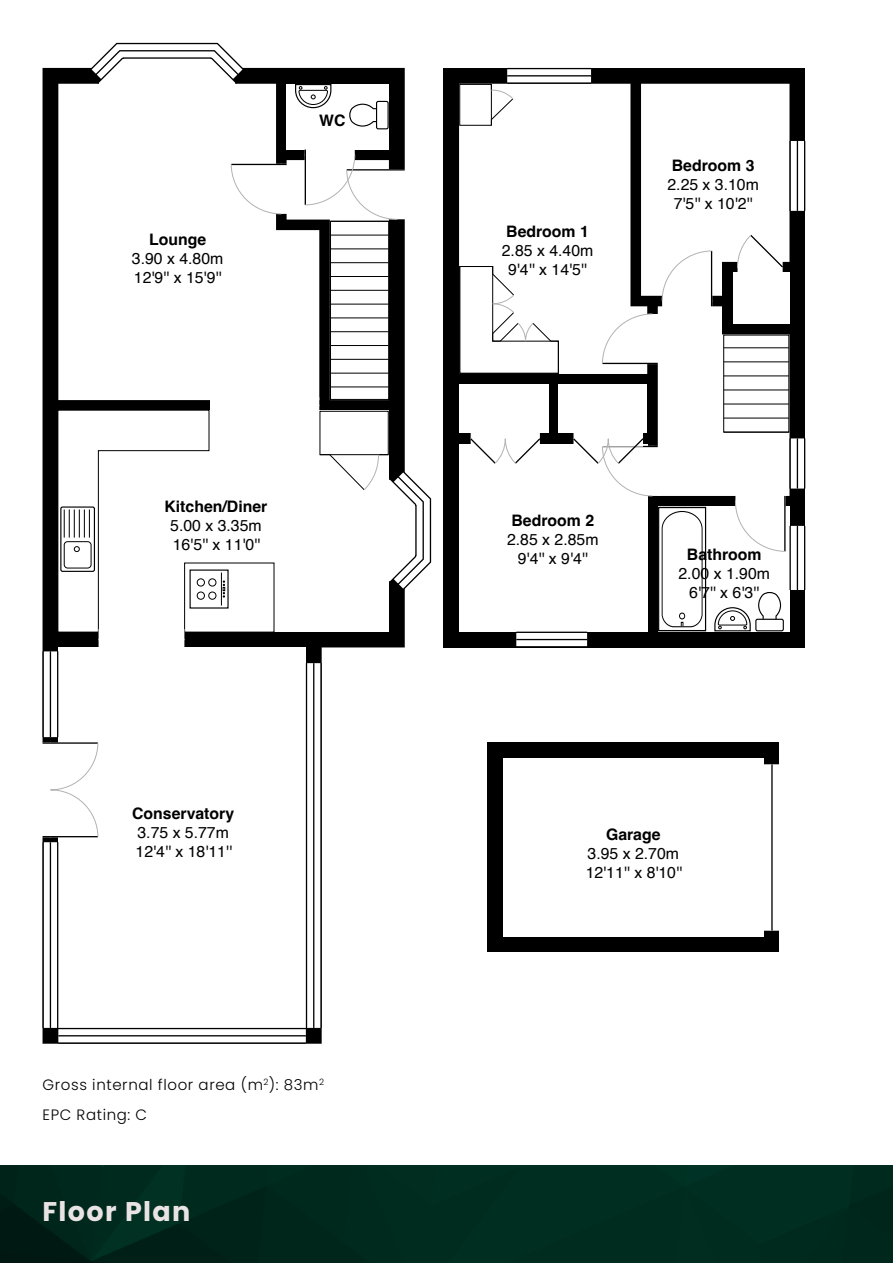
<style>
.page{position:relative;width:893px;height:1263px;background:#fff}
.page>*{position:absolute;margin:0;border:0;box-sizing:border-box;transform-origin:0 0}
.t1{font:700 27px "Poppins";letter-spacing:.05em;color:#e9e4e3}
.t2{font:15.75px/19px "Helvetica";color:#000}
.t3{font:700 15.75px "Helvetica";color:#000}
.t4{font:300 15px/30px "Poppins";letter-spacing:.04em;color:#000}
</style>
<div class="page">
<img style="left:0;top:1165px;width:893px;height:98px">
<svg style="left:43px;top:68px;width:362px;height:976px"></svg>
<div style="left:443px;top:68px;width:362px;height:579px;background:#000"></div>
<div style="left:487px;top:742px;width:292px;height:210px;background:#000"></div>
<svg style="left:58px;top:84px;width:247px;height:316px"></svg>
<div style="left:287px;top:84px;width:102px;height:66px;background:#fff"></div>
<div style="left:58px;top:411px;width:331px;height:221px;background:#fff"></div>
<div style="left:58px;top:647px;width:248px;height:381px;background:#fff"></div>
<div style="left:459px;top:84px;width:113px;height:290px;background:#fff"></div>
<div style="left:459px;top:444px;width:188px;height:188px;background:#fff"></div>
<div style="left:459px;top:384px;width:89px;height:49px;background:#fff"></div>
<div style="left:559px;top:384px;width:88px;height:49px;background:#fff"></div>
<div style="left:503px;top:758px;width:260px;height:178px;background:#fff"></div>
<svg style="left:70px;top:43px;width:194px;height:58px"></svg>
<div style="left:210px;top:405px;width:109px;height:8px;background:#fff"></div>
<div style="left:210px;top:397px;width:109px;height:9px;background:#fff"></div>
<svg style="left:319px;top:410px;width:113px;height:200px"></svg>
<div style="left:396px;top:169px;width:11px;height:50px;background:#fff"></div>
<hr style="left:347px;top:169px;width:58px;height:1px;background:#000">
<div style="left:305px;top:147px;width:50px;height:8px;background:#fff"></div>
<hr style="left:305px;top:150px;width:1px;height:55px;background:#000">
<svg style="left:231px;top:154px;width:166px;height:246px"></svg>
<svg style="left:349px;top:103px;width:27px;height:24px"></svg>
<div style="left:376px;top:101px;width:13px;height:28px;border:1px solid #000;border-radius:2px"></div>
<svg style="left:294px;top:83px;width:38px;height:26px"></svg>
<div style="left:208px;top:578px;width:8px;height:8px;border:1px solid #000;border-radius:50%"></div>
<div style="left:208px;top:592px;width:8px;height:8px;border:1px solid #000;border-radius:50%"></div>
<hr style="left:221px;top:572px;width:1px;height:33px;background:#000">
<svg style="left:223px;top:580px;width:2px;height:18px"></svg>
<svg style="left:57px;top:409px;width:153px;height:224px"></svg>
<svg style="left:43px;top:651px;width:15px;height:86px"></svg>
<svg style="left:44px;top:651px;width:13px;height:86px"></svg>
<hr style="left:50px;top:651px;width:1px;height:86px;background:#000">
<div style="left:99px;top:629px;width:85px;height:11px;background:#fff"></div>
<div style="left:99px;top:639px;width:85px;height:11px;background:#fff"></div>
<div style="left:306px;top:663px;width:16px;height:365px;background:#5c5c5c"></div>
<div style="left:307px;top:663px;width:13px;height:365px;background:#fff"></div>
<hr style="left:313px;top:663px;width:1px;height:365px;background:#000">
<div style="left:58px;top:1028px;width:248px;height:16px;background:#666"></div>
<div style="left:58px;top:1029px;width:248px;height:13px;background:#fff"></div>
<hr style="left:58px;top:1035px;width:248px;height:1px;background:#000">
<svg style="left:43px;top:842px;width:15px;height:186px"></svg>
<svg style="left:44px;top:842px;width:13px;height:186px"></svg>
<hr style="left:50px;top:842px;width:1px;height:186px;background:#000">
<div style="left:43px;top:742px;width:8px;height:95px;background:#fff"></div>
<hr style="left:43px;top:836px;width:55px;height:1px;background:#000">
<hr style="left:43px;top:742px;width:55px;height:2px;background:#000">
<svg style="left:50px;top:742px;width:49px;height:95px"></svg>
<div style="left:330px;top:221px;width:59px;height:179px;border:1px solid #000"></div>
<hr style="left:330px;top:387px;width:59px;height:1px;background:#000">
<hr style="left:330px;top:373px;width:59px;height:1px;background:#000">
<hr style="left:330px;top:359px;width:59px;height:1px;background:#000">
<hr style="left:330px;top:345px;width:59px;height:1px;background:#000">
<hr style="left:330px;top:331px;width:59px;height:1px;background:#000">
<hr style="left:330px;top:318px;width:59px;height:1px;background:#000">
<hr style="left:330px;top:304px;width:59px;height:1px;background:#000">
<hr style="left:330px;top:290px;width:59px;height:1px;background:#000">
<hr style="left:330px;top:276px;width:59px;height:1px;background:#000">
<hr style="left:330px;top:262px;width:59px;height:1px;background:#000">
<hr style="left:330px;top:249px;width:59px;height:1px;background:#000">
<hr style="left:330px;top:235px;width:59px;height:1px;background:#000">
<hr style="left:330px;top:221px;width:59px;height:1px;background:#000">
<div style="left:789px;top:526px;width:16px;height:64px;background:#2a2a2a"></div>
<svg style="left:791px;top:526px;width:13px;height:64px"></svg>
<hr style="left:797px;top:526px;width:1px;height:64px;background:#000">
<div style="left:789px;top:438px;width:16px;height:51px;background:#2a2a2a"></div>
<svg style="left:791px;top:438px;width:13px;height:51px"></svg>
<hr style="left:797px;top:438px;width:1px;height:51px;background:#000">
<div style="left:789px;top:141px;width:16px;height:70px;background:#2a2a2a"></div>
<svg style="left:791px;top:141px;width:13px;height:70px"></svg>
<hr style="left:797px;top:141px;width:1px;height:70px;background:#000">
<div style="left:507px;top:68px;width:84px;height:16px;background:#6e6e6e"></div>
<div style="left:507px;top:69px;width:84px;height:13px;background:#fff"></div>
<hr style="left:507px;top:75px;width:84px;height:1px;background:#000">
<svg style="left:516px;top:646px;width:71px;height:1px"></svg>
<svg style="left:516px;top:633px;width:71px;height:13px"></svg>
<hr style="left:516px;top:639px;width:71px;height:1px;background:#000">
<svg style="left:459px;top:266px;width:100px;height:108px"></svg>
<div style="left:471px;top:431px;width:69px;height:8px;background:#fff"></div>
<svg style="left:470px;top:437px;width:70px;height:27px"></svg>
<svg style="left:572px;top:84px;width:217px;height:548px"></svg>
<svg style="left:459px;top:83px;width:55px;height:43px"></svg>
<div style="left:771px;top:764px;width:11px;height:167px;background:#fff"></div>
<div style="left:761px;top:764px;width:11px;height:167px;background:#fff"></div>
<hr style="left:771px;top:764px;width:2px;height:167px;background:#000">
<p class="t3" style="left:149px;top:230px;width:59px">Lounge</p>
<p class="t2" style="left:132px;top:250px;width:93px">3.90 x 4.80m<br>12'9'' x 15'9''</p>
<p class="t3" style="left:319px;top:111px;width:28px">WC</p>
<p class="t3" style="left:164px;top:496px;width:104px">Kitchen/Diner</p>
<p class="t2" style="left:170px;top:516px;width:93px">5.00 x 3.35m<br>16'5'' x 11'0''</p>
<p class="t3" style="left:132px;top:804px;width:103px">Conservatory</p>
<p class="t2" style="left:136px;top:824px;width:98px">3.75 x 5.77m<br>12'4'' x 18'11''</p>
<p class="t4" style="left:43px;top:1069px;width:283px">Gross internal floor area (m<sup>2</sup>): 83m<sup>2<br></sup>EPC Rating: C</p>
<h1 class="t1" style="left:43px;top:1196px;width:149px">Floor Plan</h1>
<p class="t3" style="left:506px;top:222px;width:84px">Bedroom 1</p>
<p class="t2" style="left:502px;top:241px;width:93px;text-align:center">2.85 x 4.40m<br>9'4'' x 14'5''</p>
<p class="t3" style="left:672px;top:155px;width:84px">Bedroom 3</p>
<p class="t2" style="left:667px;top:175px;width:93px;text-align:center">2.25 x 3.10m<br>7'5'' x 10'2''</p>
<p class="t3" style="left:511px;top:511px;width:84px">Bedroom 2</p>
<p class="t2" style="left:507px;top:531px;width:93px;text-align:center">2.85 x 2.85m<br>9'4'' x 9'4''</p>
<p class="t3" style="left:687px;top:545px;width:76px">Bathroom</p>
<p class="t2" style="left:678px;top:565px;width:93px;text-align:center">2.00 x 1.90m<br>6'7'' x 6'3''</p>
<p class="t3" style="left:606px;top:825px;width:56px">Garage</p>
<p class="t2" style="left:586px;top:845px;width:98px">3.95 x 2.70m<br>12'11'' x 8'10''</p>
</div>
